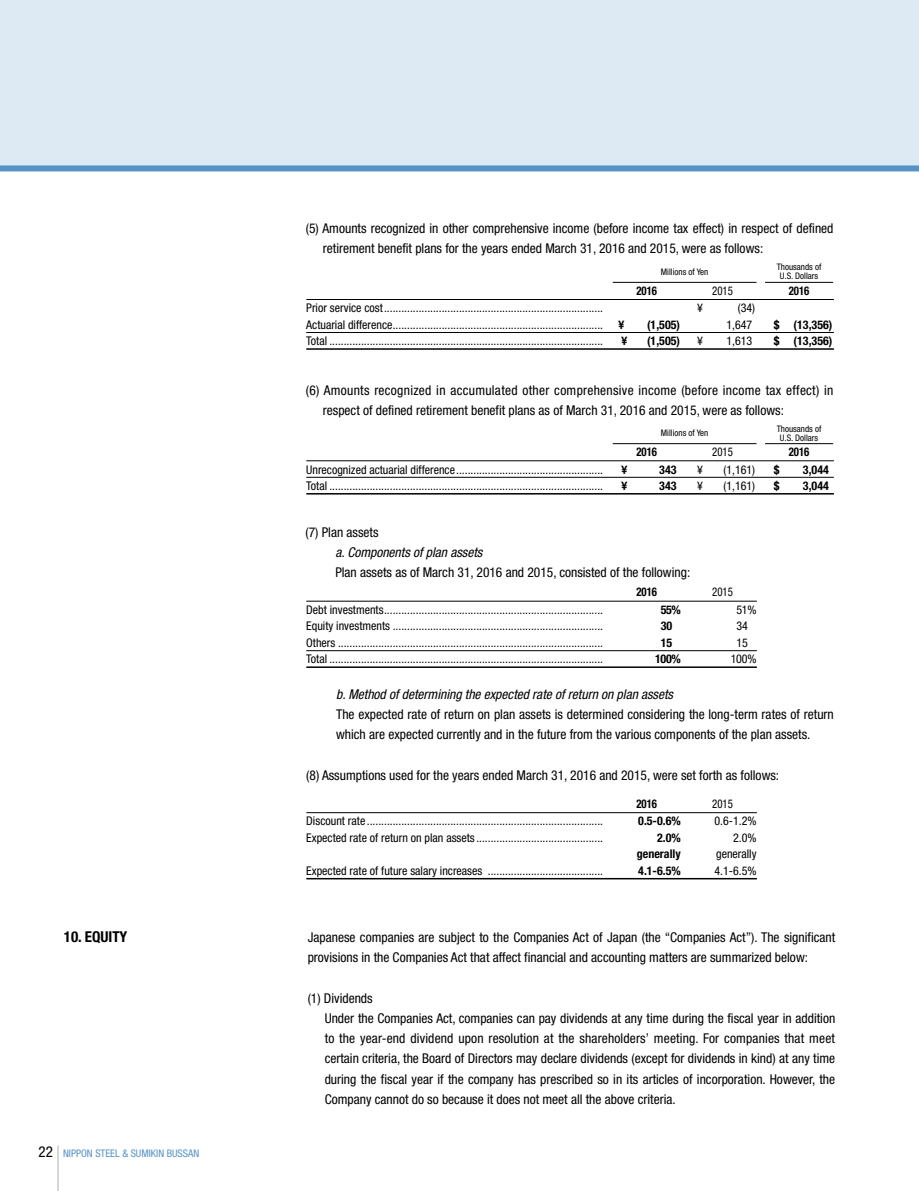
<style>
.page{position:relative;width:919px;height:1191px;background:#fff}
.page>*{position:absolute;margin:0;border:0;box-sizing:border-box;transform-origin:0 0}
.t1{font:700 condensed 15px "Helvetica Neue";color:#000}
.t2{font:condensed 13.5px/20.2px "Helvetica Neue";color:#000}
.t3{font:condensed 13.5px/20.2px "Helvetica Neue";letter-spacing:.02em;color:#000}
.t4{font:italic condensed 13.5px "Helvetica Neue";color:#000}
.t5{font:condensed 12px/16.5px "Helvetica Neue";color:#000;text-align:justify}
.t6{font:700 condensed 12px/16.5px "Helvetica Neue";color:#000}
.t7{font:700 condensed 12px "Helvetica Neue";color:#000;scale:.9 1}
.t8{font:condensed 12px "Helvetica Neue";color:#000;scale:.9 1}
.t9{font:condensed 10.5px "Helvetica Neue";color:#5792c5}
.t10{font:condensed 9px/9px "Helvetica Neue";color:#000;text-align:center}
.s1{font-size:15px;color:#000}
</style>
<div class="page">
<hr style="left:57px;top:1145px;width:2px;height:46px;background:#c9caca">
<div style="left:0;top:0;width:918px;height:168px;background:#dde9f3"></div>
<div style="left:0;top:165px;width:918px;height:6px;background:#5792c5"></div>
<hr style="left:612px;top:282px;width:144px;height:1px;background:#000">
<hr style="left:765px;top:282px;width:68px;height:1px;background:#000">
<hr style="left:306px;top:299px;width:527px;height:1px;background:#000">
<hr style="left:306px;top:332px;width:527px;height:1px;background:#000">
<hr style="left:306px;top:348px;width:527px;height:2px;background:#000">
<hr style="left:612px;top:443px;width:144px;height:1px;background:#000">
<hr style="left:765px;top:443px;width:68px;height:1px;background:#000">
<hr style="left:306px;top:460px;width:527px;height:1px;background:#000">
<hr style="left:306px;top:477px;width:527px;height:1px;background:#000">
<hr style="left:306px;top:493px;width:527px;height:1px;background:#000">
<hr style="left:306px;top:601px;width:450px;height:1px;background:#000">
<hr style="left:306px;top:650px;width:450px;height:1px;background:#000">
<hr style="left:306px;top:666px;width:450px;height:2px;background:#000">
<hr style="left:306px;top:812px;width:450px;height:1px;background:#000">
<hr style="left:306px;top:878px;width:450px;height:1px;background:#000">
<p class="t1" style="left:64px;top:927px;width:65px">10. EQUITY</p>
<p class="t9" style="left:39px;top:1146px;width:162px"><span class="s1">22</span> NIPPON STEEL &amp; SUMIKIN BUSSAN</p>
<p class="t2" style="left:323px;top:218px;width:512px;text-indent:-17px">(5) Amounts recognized in other comprehensive income (before income tax effect) in respect of defined retirement benefit plans for the years ended March 31, 2016 and 2015, were as follows:</p>
<p class="t10" style="left:660px;top:267px;width:49px">Millions of Yen</p>
<p class="t10" style="left:776px;top:263px;width:46px">Thousands of<br>U.S. Dollars</p>
<p class="t5" style="left:306px;top:300px;width:298px">Prior service cost............................................................................<br>Actuarial difference.........................................................................<br>Total ...............................................................................................</p>
<p class="t7" style="left:636px;top:283px;width:25px">2016</p>
<p class="t8" style="left:712px;top:283px;width:25px">2015</p>
<p class="t7" style="left:788px;top:283px;width:25px">2016</p>
<p class="t6" style="left:618px;top:316px;width:7px">¥</p>
<p class="t6" style="left:647px;top:316px;width:35px">(1,505)</p>
<p class="t6" style="left:621px;top:332px;width:7px">¥</p>
<p class="t6" style="left:647px;top:332px;width:35px">(1,505)</p>
<p class="t5" style="left:697px;top:300px;width:7px">¥</p>
<p class="t5" style="left:726px;top:300px;width:30px;text-align:right">(34)<br>1,647</p>
<p class="t5" style="left:697px;top:333px;width:7px">¥</p>
<p class="t5" style="left:726px;top:333px;width:27px">1,613</p>
<p class="t6" style="left:773px;top:316px;width:60px">$ (13,356) $ (13,356)</p>
<p class="t3" style="left:323px;top:380px;width:512px;text-indent:-17px">(6) Amounts recognized in accumulated other comprehensive income (before income tax effect) in respect of defined retirement benefit plans as of March 31, 2016 and 2015, were as follows:</p>
<p class="t10" style="left:660px;top:428px;width:49px">Millions of Yen</p>
<p class="t10" style="left:776px;top:424px;width:46px">Thousands of<br>U.S. Dollars</p>
<p class="t7" style="left:636px;top:444px;width:25px">2016</p>
<p class="t8" style="left:712px;top:445px;width:25px">2015</p>
<p class="t7" style="left:788px;top:444px;width:25px">2016</p>
<p class="t5" style="left:306px;top:461px;width:298px">Unrecognized actuarial difference...................................................<br>Total ...............................................................................................</p>
<p class="t6" style="left:773px;top:461px;width:7px">$</p>
<p class="t6" style="left:802px;top:461px;width:27px">3,044</p>
<p class="t5" style="left:697px;top:461px;width:7px">¥</p>
<p class="t5" style="left:723px;top:461px;width:33px">(1,161)</p>
<p class="t5" style="left:697px;top:477px;width:7px">¥</p>
<p class="t5" style="left:723px;top:477px;width:33px">(1,161)</p>
<p class="t6" style="left:621px;top:461px;width:7px">¥</p>
<p class="t6" style="left:659px;top:461px;width:19px">343</p>
<p class="t6" style="left:621px;top:477px;width:7px">¥</p>
<p class="t6" style="left:659px;top:477px;width:19px">343</p>
<p class="t6" style="left:773px;top:477px;width:7px">$</p>
<p class="t6" style="left:802px;top:477px;width:27px">3,044</p>
<p class="t2" style="left:305px;top:522px;width:74px">(7) Plan assets</p>
<p class="t4" style="left:335px;top:544px;width:148px">a. Components of plan assets</p>
<p class="t2" style="left:335px;top:562px;width:356px">Plan assets as of March 31, 2016 and 2015, consisted of the following:</p>
<p class="t7" style="left:636px;top:585px;width:25px">2016</p>
<p class="t8" style="left:712px;top:585px;width:25px">2015</p>
<p class="t6" style="left:655px;top:601px;width:27px;text-align:center">55%<br>30<br>15<br>100%</p>
<p class="t5" style="left:306px;top:601px;width:298px">Debt investments............................................................................<br>Equity investments .........................................................................<br>Others ............................................................................................<br>Total ...............................................................................................</p>
<p class="t5" style="left:730px;top:601px;width:27px;text-align:center">51%<br>34<br>15<br>100%</p>
<p class="t4" style="left:336px;top:686px;width:338px">b. Method of determining the expected rate of return on plan assets</p>
<p class="t2" style="left:336px;top:704px;width:499px">The expected rate of return on plan assets is determined considering the long-term rates of return which are expected currently and in the future from the various components of the plan assets.</p>
<p class="t2" style="left:306px;top:765px;width:474px">(8) Assumptions used for the years ended March 31, 2016 and 2015, were set forth as follows:</p>
<p class="t5" style="left:306px;top:813px;width:298px">Discount rate ..................................................................................<br>Expected rate of return on plan assets ............................................</p>
<p class="t5" style="left:306px;top:862px;width:298px">Expected rate of future salary increases ........................................</p>
<p class="t7" style="left:636px;top:796px;width:25px">2016</p>
<p class="t8" style="left:712px;top:796px;width:25px">2015</p>
<p class="t6" style="left:636px;top:812px;width:45px;text-align:right">0.5-0.6%<br>2.0% generally<br>4.1-6.5%</p>
<p class="t5" style="left:714px;top:813px;width:44px;text-align:right">0.6-1.2%<br>2.0% generally<br>4.1-6.5%</p>
<p class="t2" style="left:307px;top:927px;width:529px">Japanese companies are subject to the Companies Act of Japan (the “Companies Act”). The significant provisions in the Companies Act that affect financial and accounting matters are summarized below:</p>
<p class="t2" style="left:325px;top:987px;width:512px;text-indent:-17px">(1) Dividends<br>Under the Companies Act, companies can pay dividends at any time during the fiscal year in addition to the year-end dividend upon resolution at the shareholders’ meeting. For companies that meet certain criteria, the Board of Directors may declare dividends (except for dividends in kind) at any time during the fiscal year if the company has prescribed so in its articles of incorporation. However, the Company cannot do so because it does not meet all the above criteria.</p>
</div>
